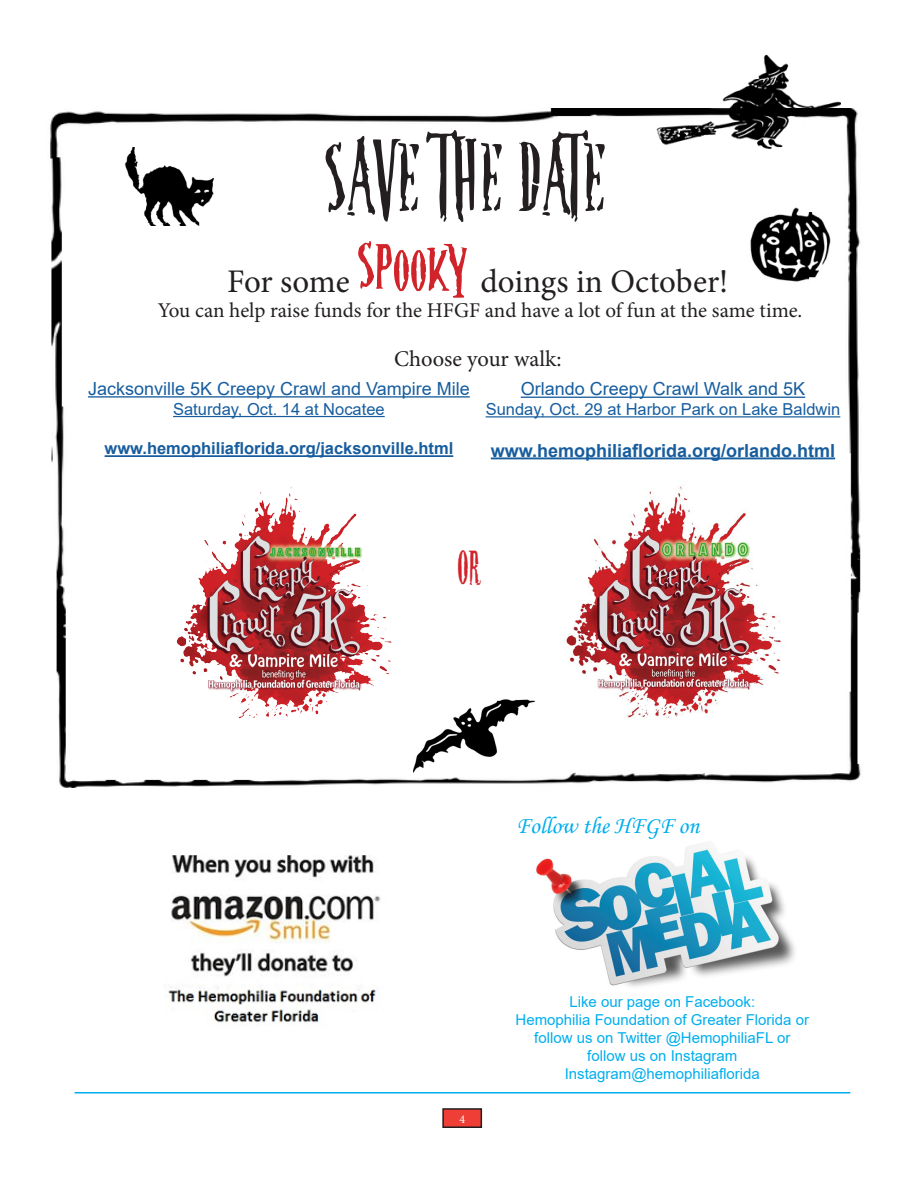
<style>
.page{position:relative;width:918px;height:1188px;background:#fff}
.page>*{position:absolute;margin:0;border:0;box-sizing:border-box;transform-origin:0 0}
.t1{font:106.5px "Nightmare 5";letter-spacing:.03em;color:#231f20}
.t2{font:83.25px "Nightmare 5";color:#d1232a;scale:1.06 1}
.t3{font:48px "Nightmare 5";color:#d1232a}
.t4{font:33px "Minion Pro";color:#231f20}
.t5{font:24px "Monotype Corsiva";color:#00aeef}
.t6{font:22.5px "Minion Pro";color:#231f20}
.t7{font:21px "Minion Pro";letter-spacing:-.005em;color:#231f20}
.t8{font:18px "Arial";color:#175d9e}
.t9{font:700 18px "Arial";color:#175d9e}
.t10{font:16.5px "Arial";color:#175d9e}
.t11{font:700 16.5px "Arial";color:#175d9e}
.t12{font:15px/18px "Arial";color:#00aeef;text-align:center}
.t13{font:12px "Minion Pro";color:#fff}
</style>
<div class="page">
<img style="left:50px;top:109px;width:811px;height:679px">
<img style="left:151px;top:474px;width:265px;height:265px">
<div style="left:443px;top:1109px;width:38px;height:18px;background:#ee3e35"></div>
<div style="left:442px;top:1108px;width:40px;height:20px;border:2px solid #231f20"></div>
<hr style="left:75px;top:1092px;width:775px;height:2px;background:#00aeef">
<hr style="left:521px;top:397px;width:284px;height:1px;background:#175d9e">
<hr style="left:486px;top:416px;width:354px;height:1px;background:#175d9e">
<hr style="left:491px;top:457px;width:344px;height:2px;background:#175d9e">
<hr style="left:88px;top:396px;width:382px;height:2px;background:#175d9e">
<hr style="left:173px;top:416px;width:212px;height:1px;background:#175d9e">
<hr style="left:105px;top:455px;width:348px;height:2px;background:#175d9e">
<img style="left:541px;top:475px;width:264px;height:264px">
<img style="left:413px;top:699px;width:123px;height:78px">
<img style="left:124px;top:142px;width:104px;height:84px">
<img style="left:749px;top:203px;width:82px;height:85px">
<img style="left:656px;top:54px;width:184px;height:99px">
<img style="left:536px;top:843px;width:259px;height:144px">
<img style="left:164px;top:855px;width:217px;height:168px">
<p class="t1" style="left:328px;top:119px;width:276px">SAVE THE DATE</p>
<p class="t2" style="left:357px;top:221px;width:106px">spooky</p>
<p class="t4" style="left:480px;top:260px;width:249px">doings in October!</p>
<p class="t7" style="left:158px;top:297px;width:646px">You can help raise funds for the HFGF and have a lot of fun at the same time.</p>
<p class="t6" style="left:394px;top:344px;width:169px">Choose your walk:</p>
<p class="t4" style="left:227px;top:260px;width:124px">For some</p>
<p class="t8" style="left:88px;top:376px;width:383px">Jacksonville 5K Creepy Crawl and Vampire Mile</p>
<p class="t10" style="left:173px;top:398px;width:213px">Saturday, Oct. 14 at Nocatee</p>
<p class="t11" style="left:105px;top:437px;width:350px">www.hemophiliaflorida.org/jacksonville.html</p>
<p class="t8" style="left:521px;top:377px;width:286px">Orlando Creepy Crawl Walk and 5K</p>
<p class="t10" style="left:486px;top:398px;width:356px">Sunday, Oct. 29 at Harbor Park on Lake Baldwin</p>
<p class="t9" style="left:491px;top:438px;width:346px">www.hemophiliaflorida.org/orlando.html</p>
<p class="t3" style="left:457px;top:540px;width:23px">OR</p>
<p class="t5" style="left:516px;top:811px;width:184px">Follow the HFGF on</p>
<p class="t13" style="left:459px;top:1111px;width:7px">4</p>
<p class="t12" style="left:569px;top:993px;width:187px">Like our page on Facebook:</p>
<p class="t12" style="left:516px;top:1011px;width:295px">Hemophilia Foundation of Greater Florida or follow us on Twitter @HemophiliaFL or</p>
<p class="t12" style="left:587px;top:1047px;width:152px">follow us on Instagram</p>
<p class="t12" style="left:565px;top:1065px;width:197px">Instagram@hemophiliaflorida</p>
</div>
